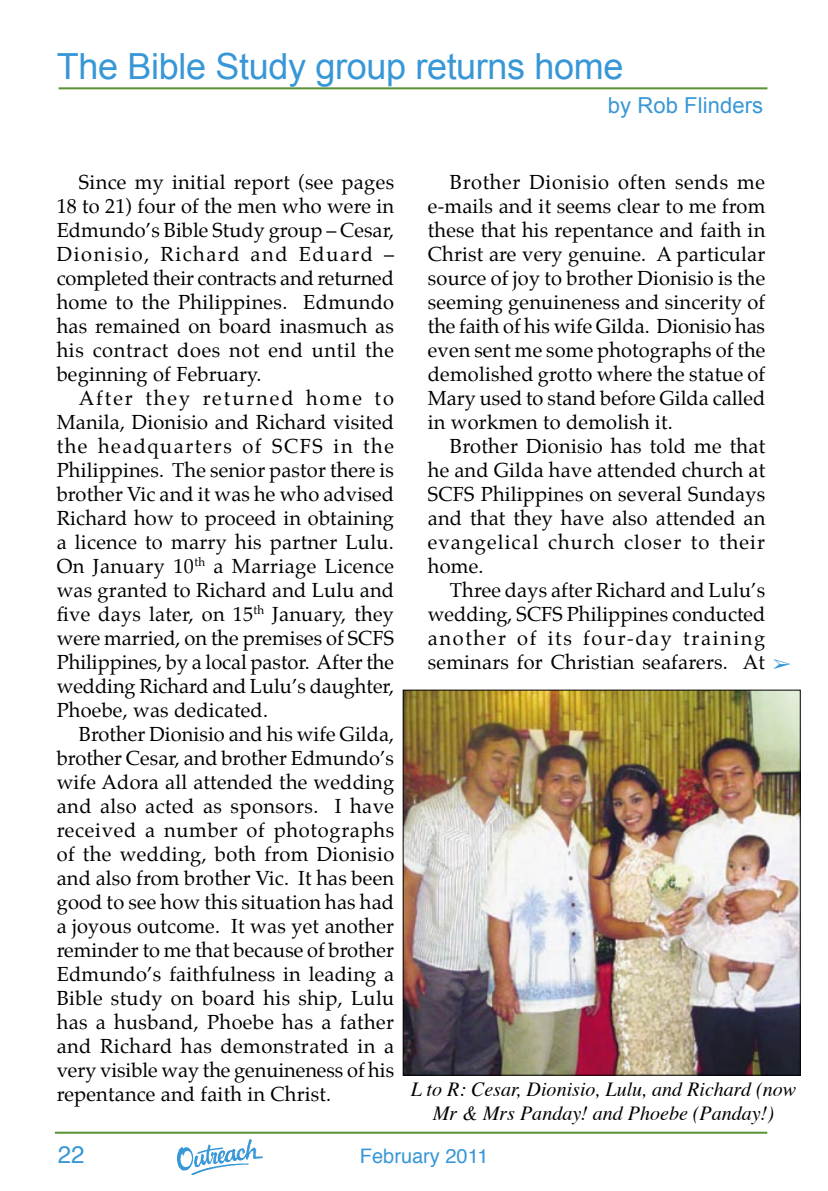
<style>
.page{position:relative;width:828px;height:1191px;background:#fff}
.page>*{position:absolute;margin:0;border:0;box-sizing:border-box;transform-origin:0 0}
.t1{font:36px "Arial";letter-spacing:-.01em;color:#3897d6}
.t2{font:24px "Helvetica";color:#3897d6}
.t3{font:22px "Arial";letter-spacing:.005em;color:#3897d6}
.t4{font:20px/24px "Palatino";letter-spacing:.01em;color:#000;text-align:justify}
.t5{font:italic 20px/24px "Times";color:#000;text-align:center}
.t6{font:20px "Helvetica";color:#3897d6}
.s1{color:#3897d6}
</style>
<div class="page">
<hr style="left:55px;top:1131px;width:712px;height:2px;background:#599133">
<img style="left:177px;top:1140px;width:85px;height:34px">
<hr style="left:59px;top:87px;width:708px;height:2px;background:#599133">
<img style="left:405px;top:691px;width:393px;height:382px">
<div style="left:403px;top:689px;width:397px;height:386px;border:1px solid #000"></div>
<h1 class="t1" style="left:57px;top:46px;width:568px">The Bible Study group returns home</h1>
<p class="t3" style="left:607px;top:93px;width:157px">by Rob Flinders</p>
<p class="t4" style="left:57px;top:170px;width:339px;text-indent:22px">Since my initial report (see pages 18 to 21) four of the men who were in Edmundo’s Bible Study group – Cesar, Dionisio, Richard and Eduard – completed their contracts and returned home to the Philippines. Edmundo has remained on board inasmuch as his contract does not end until the beginning of February.</p>
<p class="t4" style="left:57px;top:386px;width:339px;text-indent:22px">After they returned home to Manila, Dionisio and Richard visited the headquarters of SCFS in the Philippines. The senior pastor there is brother Vic and it was he who advised Richard how to proceed in obtaining a licence to marry his partner Lulu.<br>On January 10<sup>th</sup> a Marriage Licence was granted to Richard and Lulu and five days later, on 15<sup>th</sup> January, they were married, on the premises of SCFS Philippines, by a local pastor. After the wedding Richard and Lulu’s daughter, Phoebe, was dedicated.</p>
<p class="t4" style="left:57px;top:722px;width:339px;text-indent:22px">Brother Dionisio and his wife Gilda, brother Cesar, and brother Edmundo’s wife Adora all attended the wedding and also acted as sponsors. I have received a number of photographs of the wedding, both from Dionisio and also from brother Vic. It has been good to see how this situation has had a joyous outcome. It was yet another reminder to me that because of brother Edmundo’s faithfulness in leading a Bible study on board his ship, Lulu has a husband, Phoebe has a father and Richard has demonstrated in a very visible way the genuineness of his repentance and faith in Christ.</p>
<p class="t4" style="left:428px;top:170px;width:339px;text-indent:22px">Brother Dionisio often sends me e-mails and it seems clear to me from these that his repentance and faith in Christ are very genuine. A particular source of joy to brother Dionisio is the seeming genuineness and sincerity of the faith of his wife Gilda. Dionisio has even sent me some photographs of the demolished grotto where the statue of Mary used to stand before Gilda called in workmen to demolish it.</p>
<p class="t4" style="left:428px;top:434px;width:339px;text-indent:22px">Brother Dionisio has told me that he and Gilda have attended church at SCFS Philippines on several Sundays and that they have also attended an evangelical church closer to their home.</p>
<p class="t4" style="left:428px;top:578px;width:365px;text-align:left;text-indent:22px">Three days after Richard and Lulu’s wedding, SCFS Philippines conducted another of its four-day training seminars for Christian seafarers. At <span class="s1">➢</span></p>
<p class="t5" style="left:411px;top:1076px;width:387px">L to R: Cesar, Dionisio, Lulu, and Richard (now<br>Mr &amp; Mrs Panday! and Phoebe (Panday!)</p>
<p class="t2" style="left:58px;top:1134px;width:28px">22</p>
<p class="t6" style="left:360px;top:1139px;width:130px">February 2011</p>
</div>
